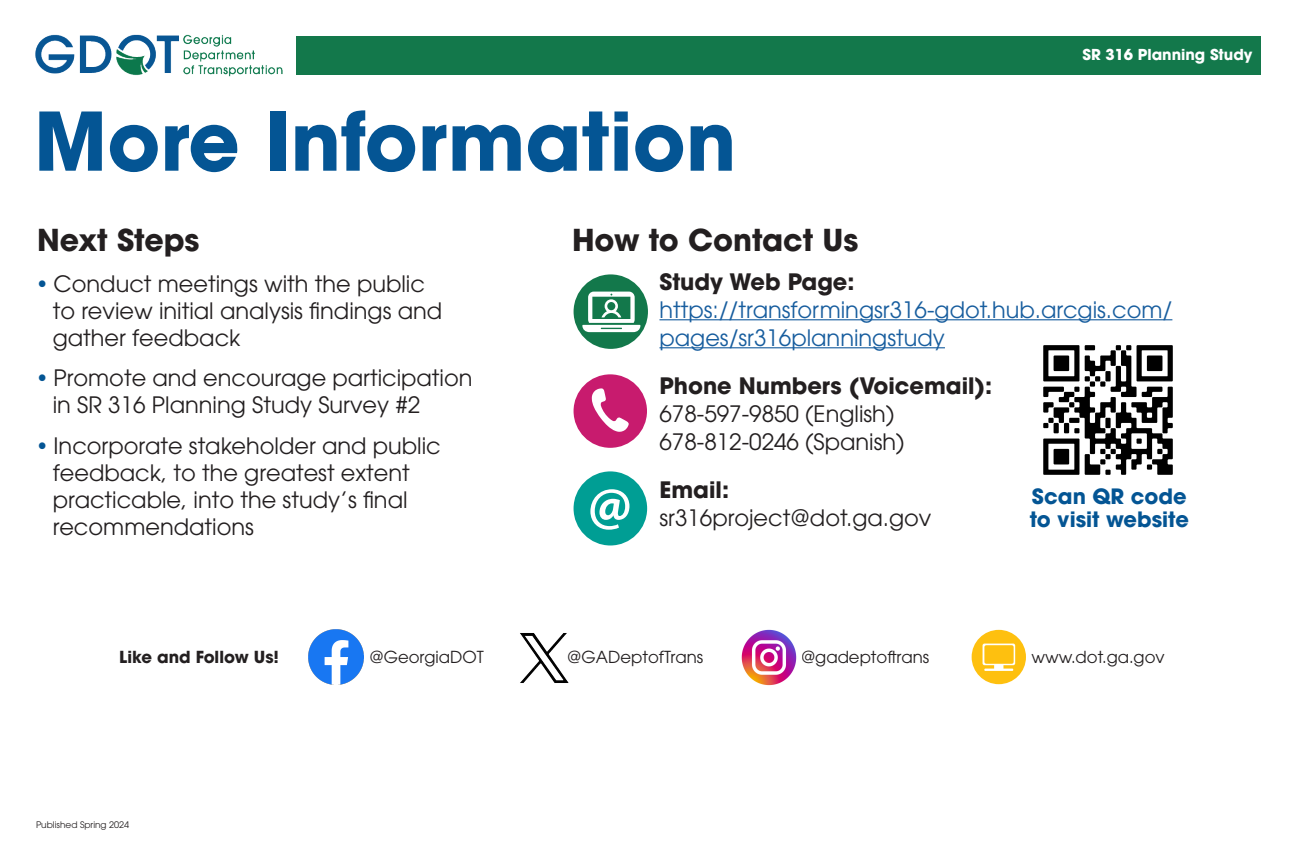
<style>
.page{position:relative;width:1296px;height:864px;background:#fff}
.page>*{position:absolute;margin:0;border:0;box-sizing:border-box;transform-origin:0 0}
.t1{font:700 80px "ITC Avant Garde Std";color:#045594}
.t2{font:700 30px "ITC Avant Garde Pro";color:#231f20}
.t3{font:22.5px/27px "ITC Avant Garde Pro";color:#231f20}
.t4{font:22.5px/28px "ITC Avant Garde Pro";color:#175d9e}
.t5{font:700 22.5px "ITC Avant Garde Pro";color:#231f20}
.t6{font:700 21px/22.5px "ITC Avant Garde Pro";color:#045594}
.t7{font:16.5px "ITC Avant Garde Pro";color:#231f20}
.t8{font:700 16.5px "ITC Avant Garde Pro";color:#231f20}
.t9{font:700 15px "ITC Avant Garde Pro";color:#fff}
.t10{font:9px "ITC Avant Garde Pro";color:#231f20}
.s1{color:#045594}
.s2{font-weight:700}
</style>
<div class="page">
<hr style="left:660px;top:319px;width:512px;height:1px;background:#175d9e">
<hr style="left:660px;top:347px;width:285px;height:1px;background:#175d9e">
<img style="left:1043px;top:345px;width:130px;height:130px">
<img style="left:308px;top:630px;width:55px;height:55px">
<img style="left:741px;top:629px;width:56px;height:57px">
<div style="left:297px;top:36px;width:964px;height:38px;background:#13784b"></div>
<div style="left:574px;top:274px;width:74px;height:75px;background:#13784b;border-radius:50%"></div>
<svg style="left:582px;top:292px;width:58px;height:40px"></svg>
<div style="left:972px;top:630px;width:54px;height:54px;background:#fec00f;border-radius:50%"></div>
<div style="left:994px;top:665px;width:9px;height:5px;background:#fff"></div>
<hr style="left:984px;top:669px;width:29px;height:2px;background:#fff">
<svg style="left:983px;top:644px;width:32px;height:21px"></svg>
<div style="left:574px;top:374px;width:73px;height:74px;background:#c81b6e;border-radius:50%"></div>
<svg style="left:592px;top:388px;width:37px;height:44px"></svg>
<div style="left:574px;top:471px;width:73px;height:74px;background:#009e94;border-radius:50%"></div>
<svg style="left:590px;top:489px;width:39px;height:41px"></svg>
<img style="left:35px;top:34px;width:248px;height:43px">
<img style="left:520px;top:633px;width:49px;height:50px">
<p class="t1" style="left:34px;top:89px;width:704px">More Information</p>
<p class="t9" style="left:1082px;top:45px;width:172px">SR 316 Planning Study</p>
<p class="t2" style="left:37px;top:220px;width:164px">Next Steps</p>
<p class="t3" style="left:53px;top:270px;width:391px;text-indent:-16px"><span class="s1">•</span> Conduct meetings with the public to review initial analysis findings and gather feedback</p>
<p class="t3" style="left:53px;top:364px;width:421px;text-indent:-16px"><span class="s1">•</span> Promote and encourage participation in SR 316 Planning Study Survey #2</p>
<p class="t3" style="left:53px;top:432px;width:390px;text-indent:-16px"><span class="s1">•</span> Incorporate stakeholder and public feedback, to the greatest extent practicable, into the study’s final recommendations</p>
<p class="t8" style="left:119px;top:646px;width:161px">Like and Follow Us!</p>
<p class="t7" style="left:369px;top:647px;width:116px">@GeorgiaDOT</p>
<p class="t10" style="left:36px;top:819px;width:95px">Published Spring 2024</p>
<p class="t2" style="left:572px;top:220px;width:288px">How to Contact Us</p>
<p class="t5" style="left:660px;top:266px;width:197px">Study Web Page:</p>
<p class="t4" style="left:660px;top:295px;width:514px">https://transformingsr316-gdot.hub.arcgis.com/ pages/sr316planningstudy</p>
<p class="t3" style="left:660px;top:371px;width:334px;line-height:28px"><span class="s2">Phone Numbers (Voicemail):<br></span>678-597-9850 (English)<br>678-812-0246 (Spanish)</p>
<p class="t3" style="left:660px;top:476px;width:273px;line-height:28px"><span class="s2">Email: </span>sr316project@dot.ga.gov</p>
<p class="t6" style="left:1030px;top:485px;width:161px">Scan QR code to visit website</p>
<p class="t7" style="left:567px;top:647px;width:137px">@GADeptofTrans</p>
<p class="t7" style="left:801px;top:647px;width:130px">@gadeptoftrans</p>
<p class="t7" style="left:1031px;top:647px;width:135px">www.dot.ga.gov</p>
</div>
